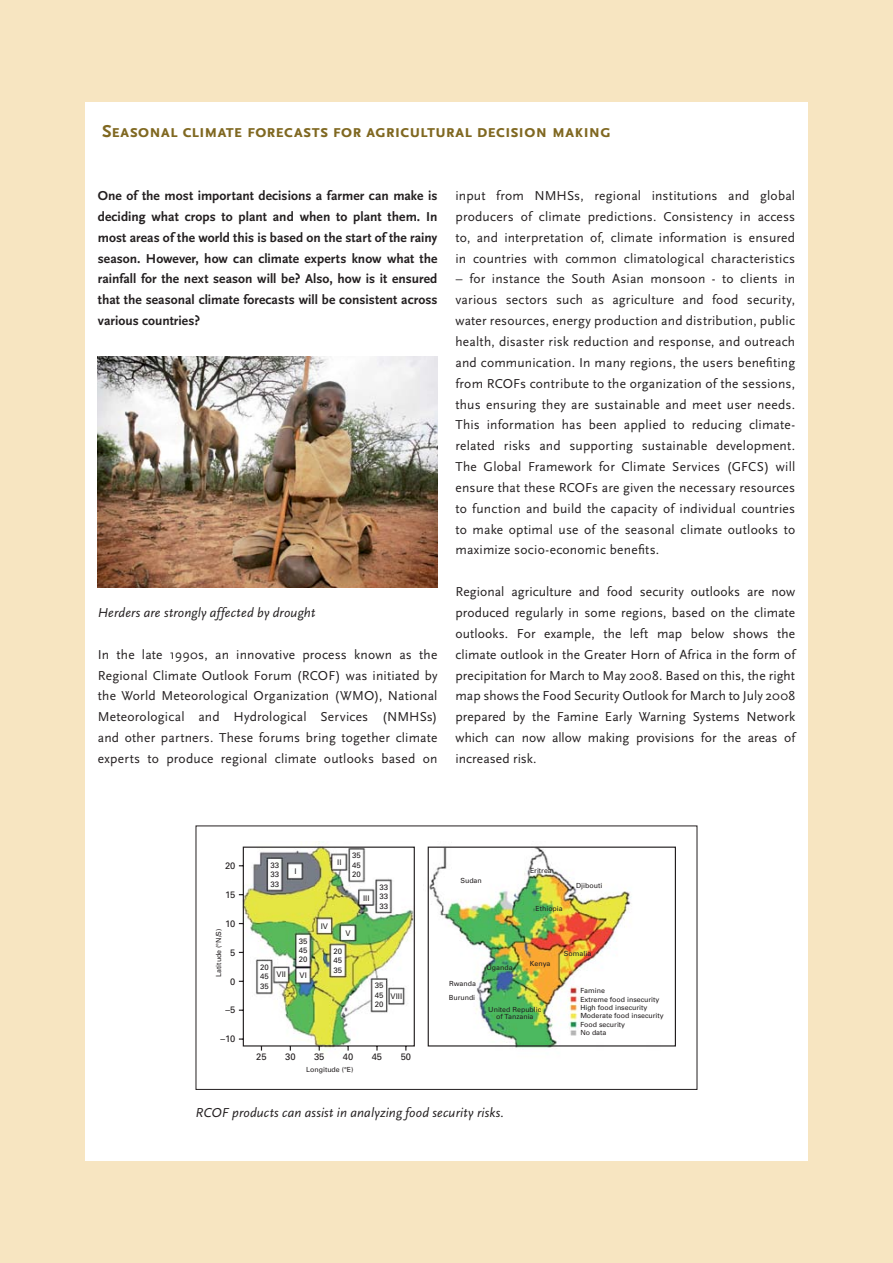
<style>
.page{position:relative;width:893px;height:1263px;background:#f7e5c1}
.page>*{position:absolute;margin:0;border:0;box-sizing:border-box;transform-origin:0 0}
.B_box_title___part_1{font:700 18px "Scala Sans Caps";letter-spacing:-.01em;color:#806821}
.c_Body_text{font:13.5px/20.9px "Scala Sans";letter-spacing:.015em;color:#231f20;text-align:justify}
.c_Body_text-2{font:700 13.5px/20.9px "Scala Sans";color:#231f20;text-align:justify}
.c_Caption__left{font:italic 13.5px "Scala Sans LF";letter-spacing:.015em;color:#231f20}
.c_Caption__right{font:italic 13.5px "Scala Sans LF";letter-spacing:.015em;color:#231f20}
.t1{font:9.3px "Univers";color:#231f20}
.t2{font:7.8px/9.3px "Univers";color:#231f20;text-align:justify}
.t3{font:7.05px/8.4px "Univers";color:#231f20}
</style>
<div class="page">
<div style="left:85px;top:102px;width:723px;height:1059px;background:#fff"></div>
<img style="left:98px;top:356px;width:339px;height:232px">
<img style="left:238px;top:846px;width:438px;height:206px">
<div style="left:196px;top:825px;width:501px;height:265px;border:1px solid #231f20"></div>
<p class="B_box_title___part_1" style="left:102px;top:122px;width:510px">Seasonal climate forecasts for agricultural decision making</p>
<p class="c_Body_text-2" style="left:98px;top:185px;width:341px">One of the most important decisions a farmer can make is deciding what crops to plant and when to plant them. In most areas of the world this is based on the start of the rainy season. However, how can climate experts know what the rainfall for the next season will be? Also, how is it ensured that the seasonal climate forecasts will be consistent across various countries?</p>
<p class="c_Caption__right" style="left:98px;top:605px;width:219px">Herders are strongly affected by drought</p>
<p class="c_Body_text" style="left:98px;top:644px;width:341px">In the late 1990s, an innovative process known as the Regional Climate Outlook Forum (RCOF) was initiated by the World Meteorological Organization (WMO), National Meteorological and Hydrological Services (NMHSs) and other partners. These forums bring together climate experts to produce regional climate outlooks based on</p>
<p class="c_Body_text" style="left:455px;top:185px;width:341px">input from NMHSs, regional institutions and global producers of climate predictions. Consistency in access to, and interpretation of, climate information is ensured in countries with common climatological characteristics</p>
<p class="c_Body_text" style="left:455px;top:269px;width:341px">– for instance the South Asian monsoon - to clients in various sectors such as agriculture and food security, water resources, energy production and distribution, public health, disaster risk reduction and response, and outreach and communication. In many regions, the users benefiting from RCOFs contribute to the organization of the sessions, thus ensuring they are sustainable and meet user needs.<br>This information has been applied to reducing climate&shy;related risks and supporting sustainable development.<br>The Global Framework for Climate Services (GFCS) will ensure that these RCOFs are given the necessary resources to function and build the capacity of individual countries to make optimal use of the seasonal climate outlooks to maximize socio-economic benefits.</p>
<p class="c_Body_text" style="left:455px;top:582px;width:341px">Regional agriculture and food security outlooks are now produced regularly in some regions, based on the climate outlooks. For example, the left map below shows the climate outlook in the Greater Horn of Africa in the form of precipitation for March to May 2008. Based on this, the right map shows the Food Security Outlook for March to July 2008 prepared by the Famine Early Warning Systems Network which can now allow making provisions for the areas of increased risk.</p>
<p class="t1" style="left:225px;top:860px;width:12px">20</p>
<p class="t1" style="left:225px;top:889px;width:12px">15</p>
<p class="t2" style="left:270px;top:861px;width:10px">33<br>33<br>33</p>
<p class="t2" style="left:294px;top:867px;width:4px">I</p>
<p class="t2" style="left:337px;top:858px;width:6px">II</p>
<p class="t2" style="left:352px;top:851px;width:10px">35<br>45<br>20</p>
<p class="t2" style="left:363px;top:893px;width:8px">III</p>
<p class="t2" style="left:379px;top:883px;width:10px">33<br>33<br>33</p>
<p class="t3" style="left:460px;top:877px;width:23px">Sudan</p>
<p class="t3" style="left:530px;top:866px;width:23px">Eritrea</p>
<p class="t3" style="left:535px;top:904px;width:29px">Ethiopia</p>
<p class="t3" style="left:576px;top:881px;width:28px">Djibouti</p>
<p class="t1" style="left:225px;top:918px;width:12px">10</p>
<p class="t3" style="left:215px;top:977px;width:50px;rotate:-90deg">Latitude (°N/S)</p>
<p class="t1" style="left:230px;top:947px;width:7px">5</p>
<p class="t1" style="left:230px;top:976px;width:7px">0</p>
<p class="t1" style="left:226px;top:1005px;width:11px">–5</p>
<p class="t1" style="left:220px;top:1033px;width:17px">–10</p>
<p class="t2" style="left:260px;top:963px;width:10px">20<br>45<br>35</p>
<p class="t2" style="left:299px;top:936px;width:10px">35<br>45<br>20</p>
<p class="t2" style="left:277px;top:970px;width:11px">VII</p>
<p class="t2" style="left:300px;top:971px;width:9px">VI</p>
<p class="t2" style="left:321px;top:921px;width:9px">IV</p>
<p class="t2" style="left:345px;top:928px;width:7px">V</p>
<p class="t2" style="left:333px;top:946px;width:10px">20<br>45<br>35</p>
<p class="t2" style="left:375px;top:981px;width:10px">35<br>45<br>20</p>
<p class="t2" style="left:390px;top:991px;width:13px">VIII</p>
<p class="t3" style="left:449px;top:977px;width:29px;line-height:13.5px">Rwanda<br>Burundi</p>
<p class="t3" style="left:486px;top:963px;width:28px">Uganda</p>
<p class="t3" style="left:530px;top:959px;width:22px">Kenya</p>
<p class="t3" style="left:488px;top:1006px;width:55px;line-height:7.1px;text-align:center">United Republic of Tanzania</p>
<p class="t3" style="left:564px;top:950px;width:29px">Somalia</p>
<p class="t3" style="left:580px;top:986px;width:85px">Famine<br>Extreme food insecurity<br>High food insecurity<br>Moderate food insecurity<br>Food security<br>No data</p>
<p class="t1" style="left:256px;top:1051px;width:12px">25</p>
<p class="t1" style="left:285px;top:1051px;width:12px">30</p>
<p class="t1" style="left:314px;top:1051px;width:12px">35</p>
<p class="t1" style="left:343px;top:1051px;width:12px">40</p>
<p class="t1" style="left:372px;top:1051px;width:12px">45</p>
<p class="t1" style="left:401px;top:1051px;width:12px">50</p>
<p class="t3" style="left:306px;top:1065px;width:49px">Longitude (°E)</p>
<p class="c_Caption__left" style="left:196px;top:1106px;width:310px">RCOF products can assist in analyzing food security risks.</p>
</div>
